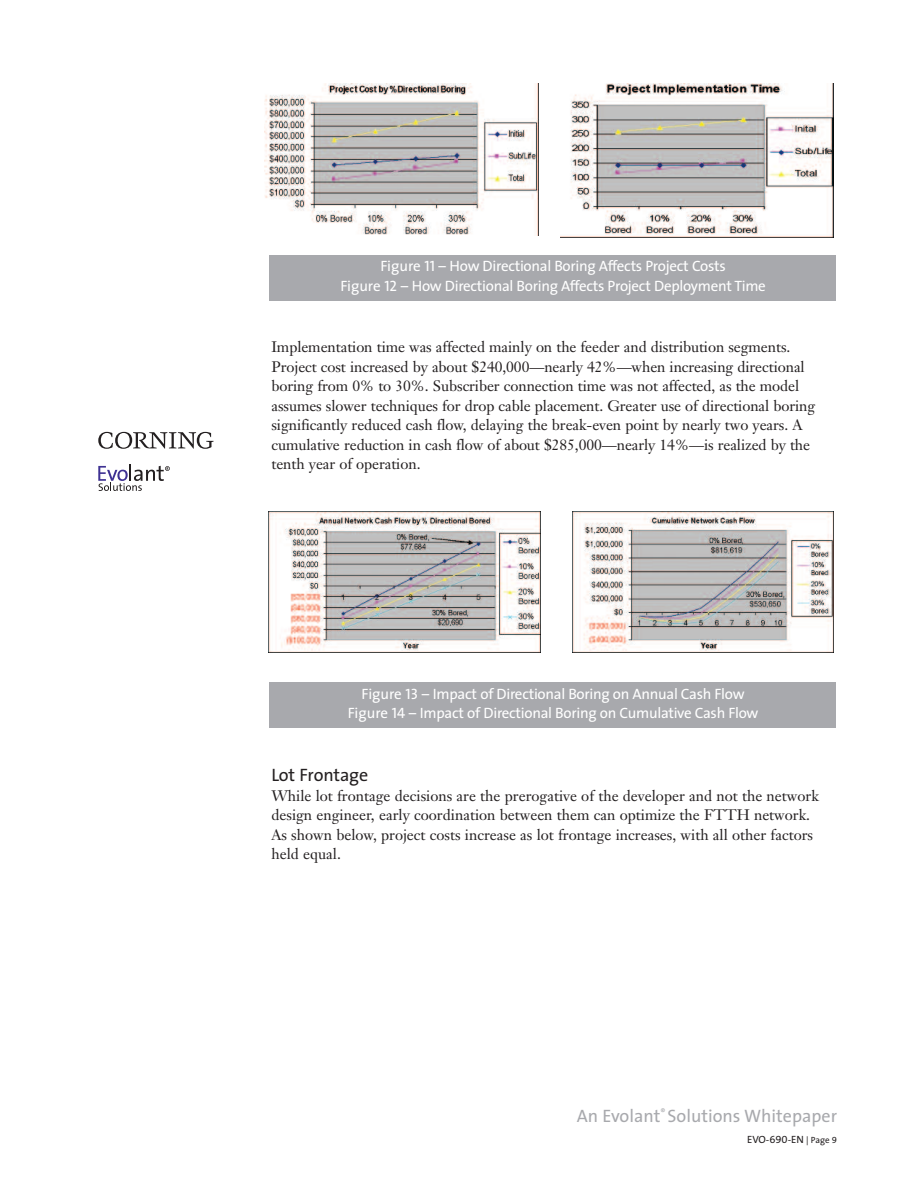
<style>
.page{position:relative;width:918px;height:1188px;background:#fff}
.page>*{position:absolute;margin:0;border:0;box-sizing:border-box;transform-origin:0 0}
.t1{font:18px "The Sans";color:#a8a9ad}
.t2{font:18px "The Sans";letter-spacing:-.01em;color:#231f20}
.t3{font:15px/19.5px "Janson Text";letter-spacing:-.005em;color:#231f20}
.t4{font:15px/19.5px "The Sans";letter-spacing:-.02em;color:#fff;text-align:center}
.t5{font:10.5px "The Sans Caps";color:#231f20}
.s1{font-family:"The Sans Caps"}
.s2{font-family:"The Sans"}
.s3{font-family:"The Sans";font-size:9px}
.s4{font-size:9px}
</style>
<div class="page">
<svg style="left:98px;top:465px;width:72px;height:26px"></svg>
<svg style="left:98px;top:432px;width:116px;height:17px"></svg>
<div style="left:269px;top:255px;width:567px;height:46px;background:#a8a9ad"></div>
<img style="left:265px;top:84px;width:273px;height:151px">
<div style="left:560px;top:84px;width:276px;height:155px;background:linear-gradient(to bottom,#fff,#fff)"></div>
<img style="left:560px;top:84px;width:274px;height:153px">
<div style="left:269px;top:682px;width:567px;height:46px;background:#a8a9ad"></div>
<div style="left:266px;top:510px;width:276px;height:144px;background:linear-gradient(to right,#444542,#444542)"></div>
<img style="left:268px;top:512px;width:273px;height:140px">
<img style="left:572px;top:512px;width:262px;height:140px">
<p class="t4" style="left:340px;top:258px;width:427px">Figure <span class="s1">11</span> – How Directional Boring Affects Project Costs<br>Figure <span class="s1">12</span> – How Directional Boring Affects Project Deployment Time</p>
<p class="t3" style="left:271px;top:339px;width:545px">Implementation time was affected mainly on the feeder and distribution segments.<br>Project cost increased by about $240,000—nearly 42%—when increasing directional boring from 0% to 30%. Subscriber connection time was not affected, as the model assumes slower techniques for drop cable placement. Greater use of directional boring significantly reduced cash flow, delaying the break-even point by nearly two years. A cumulative reduction in cash flow of about $285,000—nearly 14%—is realized by the tenth year of operation.</p>
<p class="t4" style="left:348px;top:685px;width:412px">Figure <span class="s1">13</span> – Impact of Directional Boring on Annual Cash Flow<br>Figure <span class="s1">14</span> – Impact of Directional Boring on Cumulative Cash Flow</p>
<p class="t2" style="left:271px;top:768px;width:98px">Lot Frontage</p>
<p class="t3" style="left:271px;top:788px;width:549px">While lot frontage decisions are the prerogative of the developer and not the network design engineer, early coordination between them can optimize the FTTH network.<br>As shown below, project costs increase as lot frontage increases, with all other factors held equal.</p>
<p class="t1" style="left:577px;top:1109px;width:262px">An Evolant<sup>®</sup> Solutions Whitepaper</p>
<p class="t5" style="left:747px;top:1136px;width:91px"><span class="s2">EVO</span>-690-EN <span class="s3">| Page</span> <span class="s4">9</span></p>
</div>
